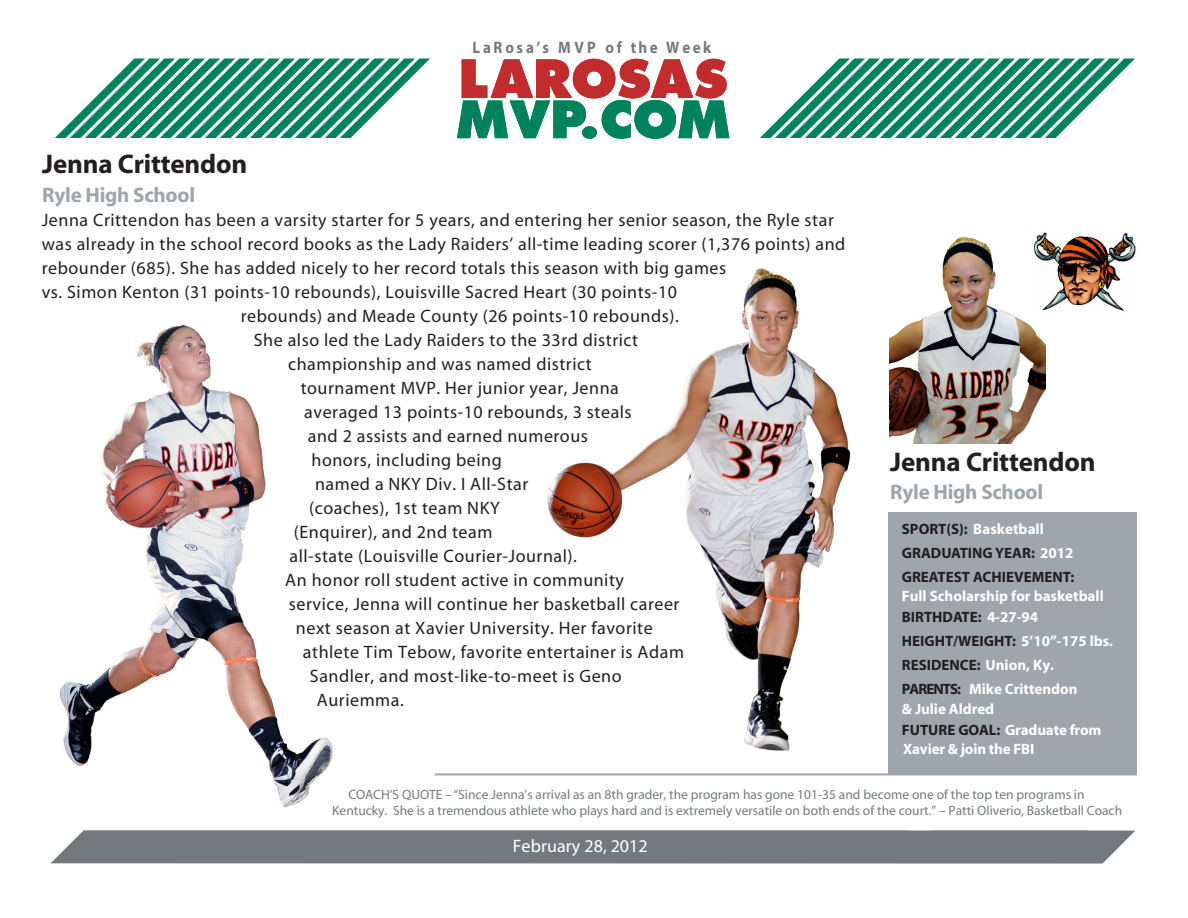
<style>
.page{position:relative;width:1188px;height:918px;background:#fff}
.page>*{position:absolute;margin:0;border:0;box-sizing:border-box;transform-origin:0 0}
.t1{font:700 27px "Myriad";letter-spacing:-.005em;color:#231f20}
.t2{font:700 21px "Myriad";letter-spacing:-.01em;color:#9ea5ab}
.t3{font:18px "Myriad";letter-spacing:.03em;color:#231f20}
.t4{font:18px "Myriad";letter-spacing:.005em;color:#fff}
.t5{font:700 16.65px "Myriad";letter-spacing:.17em;color:#737a7e;scale:.9 1}
.t6{font:700 15px/24px "Myriad";color:#fff}
.t7{font:700 15px/24px "Myriad";color:#231f20}
.t8{font:13.5px/16.2px "Myriad";color:#737a7e}
.s1{color:#fff}
.s2{color:#231f20}
</style>
<div class="page">
<img style="left:50px;top:324px;width:283px;height:540px">
<img style="left:547px;top:268px;width:343px;height:502px">
<img style="left:890px;top:236px;width:156px;height:208px">
<svg style="left:200px;top:770px;width:937px;height:57px"></svg>
<svg style="left:457px;top:59px;width:272px;height:80px"></svg>
<div style="left:889px;top:512px;width:248px;height:261px;background:#9ea5ab"></div>
<svg style="left:55px;top:58px;width:375px;height:80px"></svg>
<svg style="left:760px;top:58px;width:375px;height:80px"></svg>
<svg style="left:433px;top:773px;width:704px;height:2px"></svg>
<svg style="left:51px;top:827px;width:1085px;height:37px;background:#858b8f"></svg>
<img style="left:1030px;top:232px;width:106px;height:81px">
<p class="t5" style="left:473px;top:39px;width:267px">LaRosa’s MVP of the Week</p>
<h1 class="t1" style="left:42px;top:150px;width:207px">Jenna Crittendon</h1>
<p class="t2" style="left:42px;top:184px;width:154px">Ryle High School</p>
<p class="t3" style="left:42px;top:211px;width:794px">Jenna Crittendon has been a varsity starter for 5 years, and entering her senior season, the Ryle star</p>
<p class="t3" style="left:42px;top:235px;width:805px">was already in the school record books as the Lady Raiders’ all-time leading scorer (1,376 points) and</p>
<p class="t3" style="left:42px;top:259px;width:686px">rebounder (685). She has added nicely to her record totals this season with big games</p>
<p class="t3" style="left:42px;top:283px;width:637px">vs. Simon Kenton (31 points-10 rebounds), Louisville Sacred Heart (30 points-10</p>
<p class="t3" style="left:241px;top:307px;width:440px">rebounds) and Meade County (26 points-10 rebounds).</p>
<p class="t3" style="left:254px;top:331px;width:386px">She also led the Lady Raiders to the 33rd district</p>
<p class="t3" style="left:288px;top:355px;width:305px">championship and was named district</p>
<p class="t3" style="left:301px;top:379px;width:320px">tournament MVP. Her junior year, Jenna</p>
<p class="t3" style="left:304px;top:403px;width:329px">averaged 13 points-10 rebounds, 3 steals</p>
<p class="t3" style="left:308px;top:427px;width:282px">and 2 assists and earned numerous</p>
<p class="t3" style="left:312px;top:451px;width:192px">honors, including being</p>
<p class="t3" style="left:315px;top:475px;width:215px">named a NKY Div. I All-Star</p>
<p class="t3" style="left:309px;top:499px;width:192px">(coaches), 1st team NKY</p>
<p class="t3" style="left:294px;top:523px;width:200px">(Enquirer), and 2nd team</p>
<p class="t3" style="left:290px;top:547px;width:289px">all-state (Louisville Courier-Journal).</p>
<p class="t3" style="left:285px;top:571px;width:340px">An honor roll student active in community</p>
<p class="t3" style="left:289px;top:595px;width:392px">service, Jenna will continue her basketball career</p>
<p class="t3" style="left:296px;top:619px;width:358px">next season at Xavier University. Her favorite</p>
<p class="t3" style="left:303px;top:643px;width:383px">athlete Tim Tebow, favorite entertainer is Adam</p>
<p class="t3" style="left:310px;top:667px;width:313px">Sandler, and most-like-to-meet is Geno</p>
<p class="t3" style="left:317px;top:691px;width:88px">Auriemma.</p>
<h1 class="t1" style="left:890px;top:448px;width:207px">Jenna Crittendon</h1>
<p class="t2" style="left:890px;top:481px;width:154px">Ryle High School</p>
<p class="t7" style="left:902px;top:517px;width:174px">SPORT(S): <span class="s1">Basketball<br></span>GRADUATING YEAR: <span class="s1">2012<br></span>GREATEST ACHIEVEMENT:</p>
<p class="t6" style="left:902px;top:585px;width:203px">Full Scholarship for basketball</p>
<p class="t6" style="left:902px;top:606px;width:213px"><span class="s2">BIRTHDATE:</span> 4-27-94<br><span class="s2">HEIGHT/WEIGHT:</span> 5’10”-175 lbs.<br><span class="s2">RESIDENCE:</span> Union, Ky.<br><span class="s2">PARENTS:</span> Mike Crittendon</p>
<p class="t6" style="left:902px;top:697px;width:94px">&amp; Julie Aldred</p>
<p class="t6" style="left:902px;top:718px;width:201px"><span class="s2">FUTURE GOAL:</span> Graduate from</p>
<p class="t6" style="left:903px;top:738px;width:133px">Xavier &amp; join the FBI</p>
<p class="t8" style="left:332px;top:787px;width:791px;text-indent:16px">COACH’S QUOTE –“Since Jenna’s arrival as an 8th grader, the program has gone 101-35 and become one of the top ten programs in<br>Kentucky. She is a tremendous athlete who plays hard and is extremely versatile on both ends of the court.” – Patti Oliverio, Basketball Coach</p>
<p class="t4" style="left:513px;top:837px;width:136px">February 28, 2012</p>
</div>
